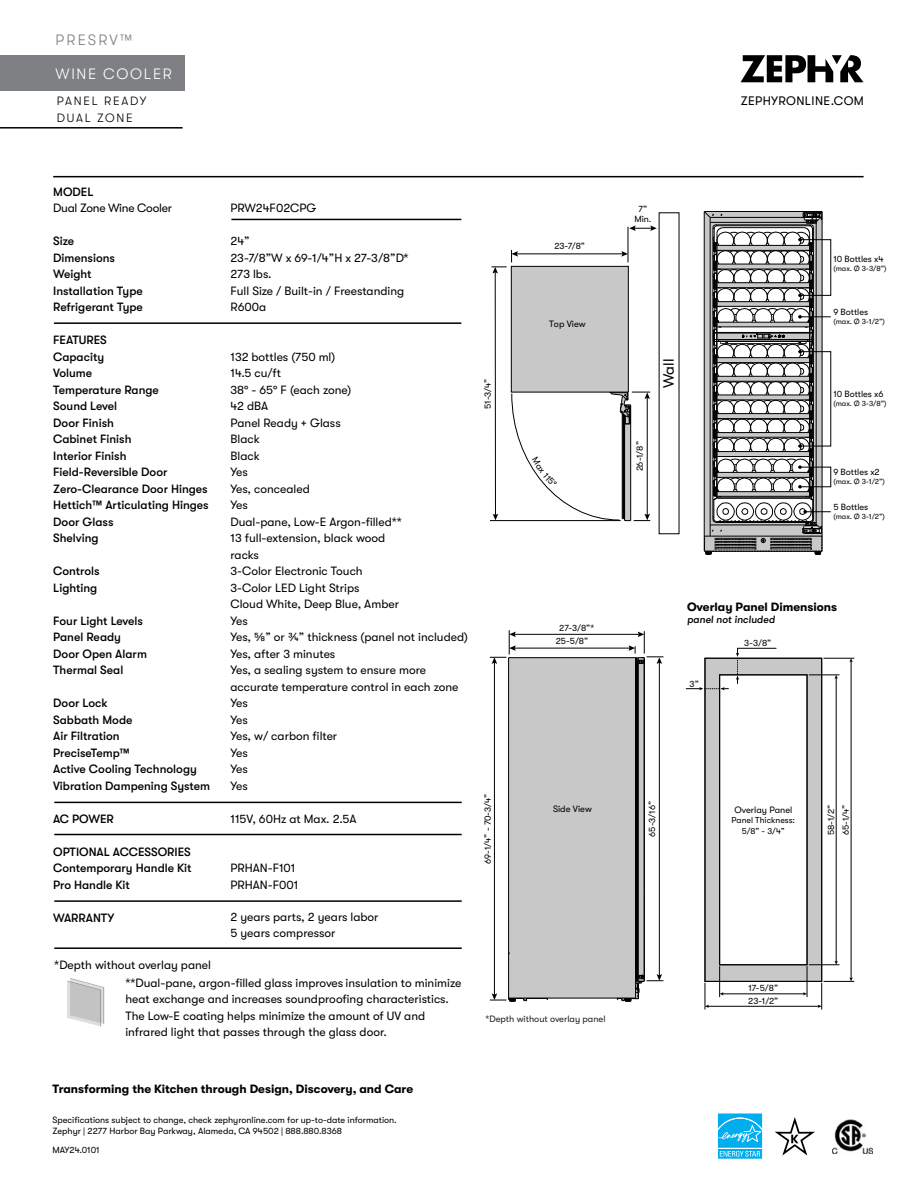
<style>
.page{position:relative;width:918px;height:1188px;background:#fff}
.page>*{position:absolute;margin:0;border:0;box-sizing:border-box;transform-origin:0 0}
.t1{font:300 15px "GT Walsheim Pro";letter-spacing:.11em;color:#fff}
.t2{font:300 15px "GT Walsheim Pro";letter-spacing:.15em;color:#7e8083}
.t3{font:15px "GT Walsheim Pro";color:#000100}
.t4{font:12.3px "GT Walsheim Pro";letter-spacing:.03em;color:#000}
.t5{font:12px/16.5px "GT Walsheim Pro";color:#000}
.t6{font:500 12px/16.5px "GT Walsheim Pro";color:#000}
.t7{font:700 12px "GT Walsheim Pro";color:#000}
.t8{font:300 12px/16.5px "GT Walsheim Pro";letter-spacing:.15em;color:#000}
.t9{font:12px "GT Walsheim Pro";letter-spacing:-.02em;color:#000}
.t10{font:italic 500 10.5px "GT Walsheim Pro";color:#000}
.t11{font:9.15px "GT Walsheim Pro";color:#000}
.t12{font:9.15px "GT Walsheim Pro";color:#231f20}
.t13{font:9px/10.8px "GT Walsheim Pro";color:#000}
.t14{font:8.55px/10.4px "GT Walsheim Pro";color:#000;text-align:center}
.t15{font:7.5px "GT Walsheim Pro";color:#000}
</style>
<div class="page">
<div style="left:0;top:55px;width:185px;height:36px;background:#7e8083"></div>
<hr style="left:0;top:127px;width:183px;height:2px;background:#000">
<svg style="left:741px;top:55px;width:123px;height:27px"></svg>
<hr style="left:53px;top:176px;width:811px;height:1px;background:#000">
<hr style="left:231px;top:219px;width:230px;height:1px;background:#000">
<hr style="left:54px;top:322px;width:407px;height:2px;background:#000">
<hr style="left:54px;top:802px;width:408px;height:1px;background:#000">
<hr style="left:54px;top:834px;width:408px;height:1px;background:#000">
<hr style="left:54px;top:900px;width:408px;height:2px;background:#000">
<hr style="left:54px;top:947px;width:408px;height:2px;background:#000">
<svg style="left:775px;top:1117px;width:40px;height:39px"></svg>
<svg style="left:67px;top:978px;width:37px;height:48px"></svg>
<img style="left:832px;top:1119px;width:41px;height:34px">
<hr style="left:628px;top:227px;width:1px;height:35px;background:#000">
<svg style="left:629px;top:225px;width:28px;height:6px"></svg>
<hr style="left:490px;top:520px;width:131px;height:1px;background:#000">
<svg style="left:490px;top:630px;width:173px;height:372px"></svg>
<hr style="left:824px;top:658px;width:30px;height:1px;background:#000">
<hr style="left:824px;top:981px;width:30px;height:1px;background:#000">
<hr style="left:851px;top:661px;width:1px;height:318px;background:#000">
<svg style="left:849px;top:658px;width:4px;height:4px"></svg>
<hr style="left:809px;top:675px;width:30px;height:1px;background:#000">
<hr style="left:836px;top:677px;width:1px;height:285px;background:#000">
<hr style="left:809px;top:965px;width:30px;height:1px;background:#000">
<svg style="left:686px;top:648px;width:136px;height:361px"></svg>
<svg style="left:703px;top:211px;width:128px;height:344px"></svg>
<svg style="left:717px;top:1113px;width:46px;height:46px;background:#38bff2"></svg>
<svg style="left:492px;top:250px;width:158px;height:271px"></svg>
<p class="t2" style="left:56px;top:32px;width:78px">PRESRV™</p>
<p class="t1" style="left:56px;top:65px;width:118px">WINE COOLER</p>
<p class="t8" style="left:57px;top:93px;width:91px">PANEL READY<br>DUAL ZONE</p>
<p class="t4" style="left:741px;top:94px;width:125px">ZEPHYRONLINE.COM</p>
<p class="t6" style="left:53px;top:183px;width:42px">MODEL</p>
<p class="t9" style="left:53px;top:201px;width:120px">Dual Zone Wine Cooler</p>
<p class="t6" style="left:53px;top:233px;width:91px">Size<br>Dimensions<br>Weight<br>Installation Type<br>Refrigerant Type</p>
<p class="t6" style="left:53px;top:332px;width:157px">FEATURES<br>Capacity<br>Volume<br>Temperature Range<br>Sound Level<br>Door Finish<br>Cabinet Finish<br>Interior Finish<br>Field-Reversible Door<br>Zero-Clearance Door Hinges<br>Hettich™ Articulating Hinges<br>Door Glass<br>Shelving</p>
<p class="t6" style="left:53px;top:563px;width:48px">Controls<br>Lighting</p>
<p class="t6" style="left:53px;top:612px;width:95px">Four Light Levels<br>Panel Ready<br>Door Open Alarm<br>Thermal Seal</p>
<p class="t6" style="left:53px;top:695px;width:158px">Door Lock<br>Sabbath Mode<br>Air Filtration<br>PreciseTemp™<br>Active Cooling Technology<br>Vibration Dampening System</p>
<p class="t6" style="left:53px;top:810px;width:62px">AC POWER</p>
<p class="t6" style="left:53px;top:843px;width:140px;text-align:justify">OPTIONAL ACCESSORIES Contemporary Handle Kit Pro Handle Kit</p>
<p class="t6" style="left:53px;top:909px;width:63px">WARRANTY</p>
<p class="t5" style="left:54px;top:957px;width:158px">*Depth without overlay panel</p>
<p class="t5" style="left:231px;top:200px;width:87px">PRW24F02CPG</p>
<p class="t5" style="left:231px;top:233px;width:179px">24”<br>23-7/8”W x 69-1/4”H x 27-3/8”D*<br>273 lbs.<br>Full Size / Built-in / Freestanding<br>R600a</p>
<p class="t5" style="left:231px;top:348px;width:239px">132 bottles (750 ml)<br>14.5 cu/ft<br>38° - 65° F (each zone)<br>42 dBA<br>Panel Ready + Glass<br>Black<br>Black<br>Yes<br>Yes, concealed<br>Yes<br>Dual-pane, Low-E Argon-filled**<br>13 full-extension, black wood<br>racks<br>3-Color Electronic Touch<br>3-Color LED Light Strips<br>Cloud White, Deep Blue, Amber<br>Yes<br>Yes, 5/8” or 3/4” thickness (panel not included)<br>Yes, after 3 minutes<br>Yes, a sealing system to ensure more accurate temperature control in each zone<br>Yes<br>Yes<br>Yes, w/ carbon filter<br>Yes<br>Yes<br>Yes</p>
<p class="t5" style="left:231px;top:810px;width:128px">115V, 60Hz at Max. 2.5A</p>
<p class="t5" style="left:231px;top:860px;width:69px">PRHAN-F101<br>PRHAN-F001</p>
<p class="t5" style="left:231px;top:909px;width:150px;line-height:15.8px">2 years parts, 2 years labor<br>5 years compressor</p>
<p class="t5" style="left:125px;top:974px;width:337px">**Dual-pane, argon-filled glass improves insulation to minimize heat exchange and increases soundproofing characteristics.<br>The Low-E coating helps minimize the amount of UV and infrared light that passes through the glass door.</p>
<p class="t13" style="left:482px;top:409px;width:32px;rotate:-90deg">51-3/4”</p>
<p class="t13" style="left:482px;top:864px;width:71px;rotate:-90deg">69-1/4” - 70-3/4”</p>
<p class="t13" style="left:554px;top:241px;width:32px">23-7/8”</p>
<p class="t11" style="left:549px;top:319px;width:38px">Top View</p>
<p class="t13" style="left:559px;top:622px;width:36px">27-3/8”*</p>
<p class="t13" style="left:556px;top:636px;width:34px">25-5/8”</p>
<p class="t13" style="left:634px;top:203px;width:19px;text-align:center">7”<br>Min.</p>
<p class="t3" style="left:660px;top:388px;width:31px;rotate:-90deg">Wall</p>
<p class="t13" style="left:635px;top:471px;width:32px;rotate:-90deg">26-1/8”</p>
<p class="t13" style="left:833px;top:253px;width:52px">10 Bottles x4</p>
<p class="t15" style="left:833px;top:264px;width:55px">(max. Ø 3-3/8”)</p>
<p class="t13" style="left:833px;top:307px;width:36px">9 Bottles</p>
<p class="t15" style="left:833px;top:318px;width:53px">(max. Ø 3-1/2”)</p>
<p class="t13" style="left:833px;top:389px;width:52px">10 Bottles x6</p>
<p class="t15" style="left:833px;top:400px;width:55px">(max. Ø 3-3/8”)</p>
<p class="t13" style="left:833px;top:467px;width:48px">9 Bottles x2</p>
<p class="t15" style="left:833px;top:478px;width:53px">(max. Ø 3-1/2”)</p>
<p class="t13" style="left:833px;top:502px;width:36px">5 Bottles</p>
<p class="t15" style="left:833px;top:512px;width:53px">(max. Ø 3-1/2”)</p>
<p class="t7" style="left:687px;top:600px;width:152px">Overlay Panel Dimensions</p>
<p class="t10" style="left:687px;top:614px;width:90px">panel not included</p>
<p class="t13" style="left:690px;top:678px;width:11px">3”</p>
<p class="t13" style="left:744px;top:638px;width:29px">3-3/8”</p>
<p class="t11" style="left:553px;top:804px;width:40px">Side View</p>
<p class="t13" style="left:647px;top:837px;width:37px;rotate:-90deg">65-3/16”</p>
<p class="t11" style="left:734px;top:805px;width:59px">Overlay Panel</p>
<p class="t14" style="left:732px;top:815px;width:65px">Panel Thickness:<br>5/8” - 3/4”</p>
<p class="t13" style="left:824px;top:835px;width:32px;line-height:14.5px;rotate:-90deg">58-1/2”<br>65-1/4”</p>
<p class="t12" style="left:486px;top:1013px;width:122px">*Depth without overlay panel</p>
<p class="t13" style="left:748px;top:982px;width:32px;line-height:12.5px">17-5/8”<br>23-1/2”</p>
<p class="t7" style="left:53px;top:1082px;width:362px">Transforming the Kitchen through Design, Discovery, and Care</p>
<p class="t13" style="left:53px;top:1115px;width:346px">Specifications subject to change, check zephyronline.com for up-to-date information.<br>Zephyr | 2277 Harbor Bay Parkway, Alameda, CA 94502 | 888.880.8368</p>
<p class="t13" style="left:53px;top:1144px;width:49px">MAY24.0101</p>
</div>
